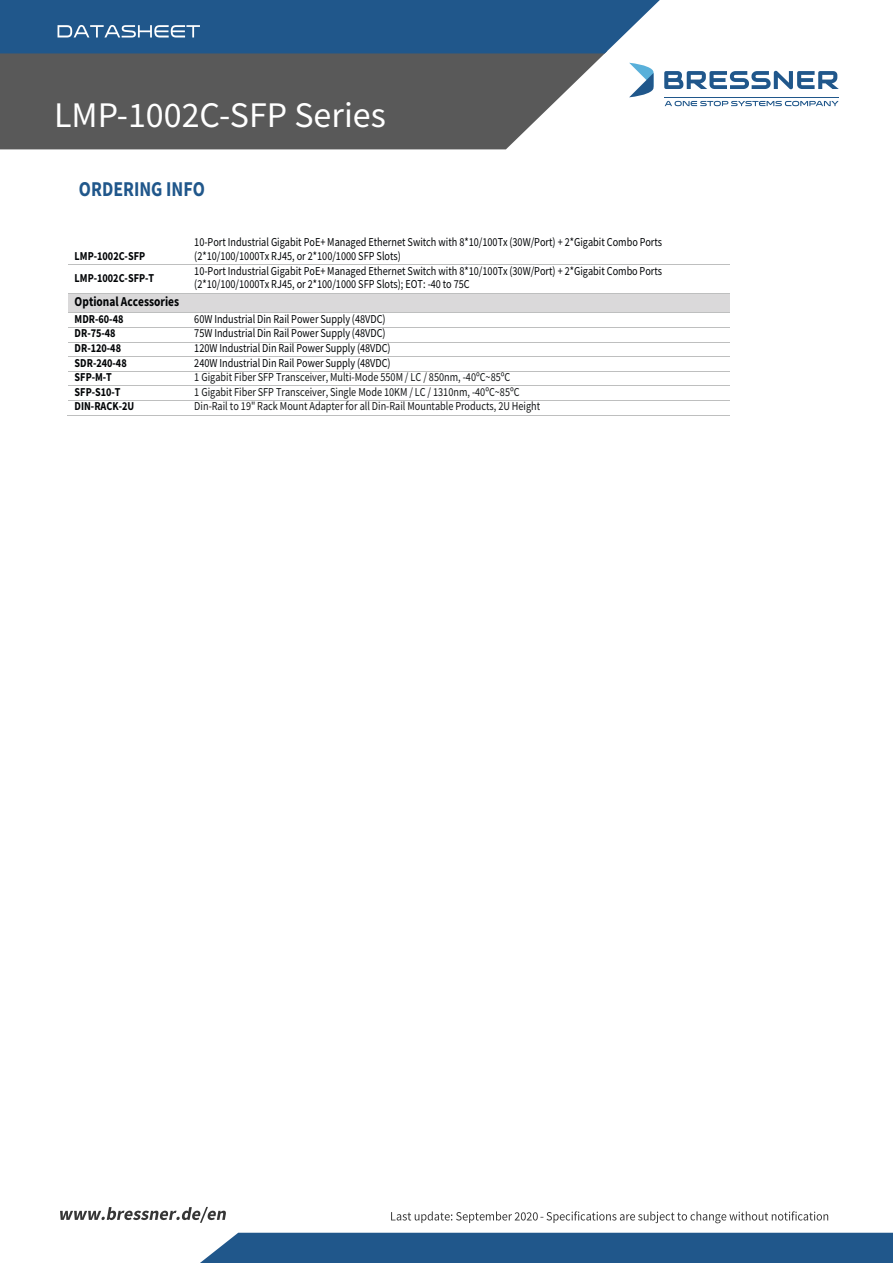
<style>
.page{position:relative;width:893px;height:1263px;background:#fff}
.page>*{position:absolute;margin:0;border:0;box-sizing:border-box;transform-origin:0 0}
.t1{font:36px "Source Sans Pro";color:#fff}
.t2{font:700 21.15px "Source Sans Pro";color:#20578b;scale:.84 1}
.t3{font:700 13.5px "Source Sans Pro";color:#010305;scale:.84 1}
.t4{font:12.15px/14px "Source Sans Pro";color:#010305;scale:.84 1}
.t5{font:12.15px "Source Sans Pro";color:#131516;scale:.84 1}
.t6{font:700 12.15px "Source Sans Pro";color:#010305;scale:.84 1}
</style>
<div class="page">
<img style="left:60px;top:1206px;width:166px;height:17px">
<img style="left:391px;top:1211px;width:438px;height:12px">
<img style="left:540px;top:1211px;width:8px;height:12px">
<svg style="left:0;top:53px;width:605px;height:96px;background:#666"></svg>
<div style="left:0;top:0;width:660px;height:53px;background:#20578b"></div>
<img style="left:56px;top:25px;width:160px;height:16px">
<div style="left:200px;top:1233px;width:693px;height:30px;background:#20578b"></div>
<svg style="left:629px;top:63px;width:24px;height:34px"></svg>
<svg style="left:664px;top:71px;width:175px;height:18px"></svg>
<hr style="left:664px;top:97px;width:175px;height:1px;background:#20578b">
<svg style="left:665px;top:101px;width:174px;height:5px"></svg>
<hr style="left:68px;top:265px;width:119px;height:1px;background:#bebfbf">
<hr style="left:188px;top:265px;width:542px;height:1px;background:#bebfbf">
<div style="left:68px;top:294px;width:250px;height:19px;background:#dad9da"></div>
<div style="left:318px;top:294px;width:412px;height:19px;background:#dad9da"></div>
<hr style="left:68px;top:293px;width:119px;height:1px;background:#bebfbf">
<hr style="left:188px;top:293px;width:130px;height:1px;background:#bebfbf">
<hr style="left:319px;top:293px;width:411px;height:1px;background:#bebfbf">
<hr style="left:68px;top:313px;width:119px;height:1px;background:#bebfbf">
<hr style="left:188px;top:313px;width:130px;height:1px;background:#bebfbf">
<hr style="left:319px;top:313px;width:411px;height:1px;background:#bebfbf">
<hr style="left:68px;top:327px;width:119px;height:1px;background:#bebfbf">
<hr style="left:188px;top:327px;width:542px;height:1px;background:#bebfbf">
<hr style="left:68px;top:342px;width:119px;height:1px;background:#bebfbf">
<hr style="left:188px;top:342px;width:542px;height:1px;background:#bebfbf">
<hr style="left:68px;top:356px;width:119px;height:1px;background:#bebfbf">
<hr style="left:188px;top:356px;width:542px;height:1px;background:#bebfbf">
<hr style="left:68px;top:371px;width:119px;height:1px;background:#bebfbf">
<hr style="left:188px;top:371px;width:542px;height:1px;background:#bebfbf">
<hr style="left:68px;top:385px;width:119px;height:1px;background:#bebfbf">
<hr style="left:188px;top:385px;width:542px;height:1px;background:#bebfbf">
<hr style="left:68px;top:400px;width:119px;height:1px;background:#bebfbf">
<hr style="left:188px;top:400px;width:542px;height:1px;background:#bebfbf">
<hr style="left:67px;top:415px;width:120px;height:1px;background:#bebfbf">
<hr style="left:187px;top:415px;width:543px;height:1px;background:#bebfbf">
<h1 class="t1" style="left:54px;top:92px;width:333px">LMP-1002C-SFP Series</h1>
<h2 class="t2" style="left:79px;top:174px;width:151px">ORDERING INFO</h2>
<p class="t6" style="left:75px;top:248px;width:85px">LMP-1002C-SFP</p>
<p class="t4" style="left:194px;top:235px;width:559px">10-Port Industrial Gigabit PoE+ Managed Ethernet Switch with 8*10/100Tx (30W/Port) + 2*Gigabit Combo Ports (2*10/100/1000Tx RJ45, or 2*100/1000 SFP Slots)</p>
<p class="t6" style="left:75px;top:269px;width:96px">LMP-1002C-SFP-T</p>
<p class="t4" style="left:194px;top:263px;width:558px">10-Port Industrial Gigabit PoE+ Managed Ethernet Switch with 8*10/100Tx (30W/Port) + 2*Gigabit Combo Ports (2*10/100/1000Tx RJ45, or 2*100/1000 SFP Slots); EOT: -40 to 75C</p>
<p class="t3" style="left:75px;top:292px;width:126px">Optional Accessories</p>
<p class="t6" style="left:75px;top:310px;width:60px">MDR-60-48</p>
<p class="t4" style="left:194px;top:312px;width:229px">60W Industrial Din Rail Power Supply (48VDC)</p>
<p class="t6" style="left:75px;top:325px;width:50px">DR-75-48</p>
<p class="t4" style="left:194px;top:326px;width:229px">75W Industrial Din Rail Power Supply (48VDC)</p>
<p class="t6" style="left:75px;top:340px;width:57px">DR-120-48</p>
<p class="t4" style="left:194px;top:341px;width:235px">120W Industrial Din Rail Power Supply (48VDC)</p>
<p class="t6" style="left:75px;top:354px;width:64px">SDR-240-48</p>
<p class="t4" style="left:194px;top:355px;width:235px">240W Industrial Din Rail Power Supply (48VDC)</p>
<p class="t6" style="left:75px;top:369px;width:46px">SFP-M-T</p>
<p class="t5" style="left:194px;top:369px;width:378px">1 Gigabit Fiber SFP Transceiver, Multi-Mode 550M / LC / 850nm, -40ºC~85ºC</p>
<p class="t6" style="left:75px;top:383px;width:56px">SFP-S10-T</p>
<p class="t5" style="left:194px;top:384px;width:389px">1 Gigabit Fiber SFP Transceiver, Single Mode 10KM / LC / 1310nm, -40ºC~85ºC</p>
<p class="t6" style="left:75px;top:398px;width:72px">DIN-RACK-2U</p>
<p class="t5" style="left:194px;top:398px;width:413px">Din-Rail to 19" Rack Mount Adapter for all Din-Rail Mountable Products, 2U Height</p>
</div>
